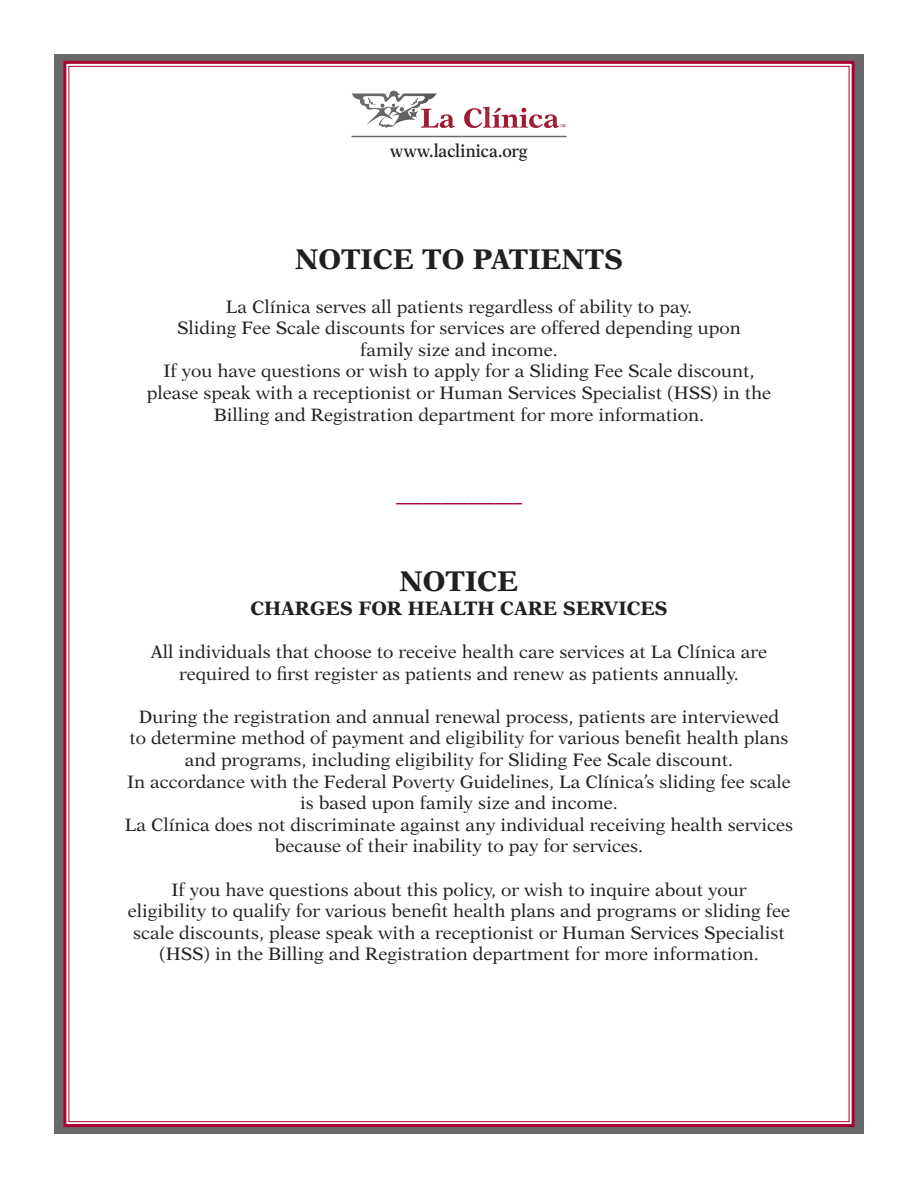
<style>
.page{position:relative;width:918px;height:1188px;background:#fff}
.page>*{position:absolute;margin:0;border:0;box-sizing:border-box;transform-origin:0 0}
.t1{font:700 28.5px "New Aster";color:#231f20}
.t2{font:700 19.5px "New Aster";color:#231f20}
.t3{font:18px/21.6px "New Aster";color:#231f20;text-align:center}
.t4{font:600 18px "New Aster";letter-spacing:.01em;color:#231f20;scale:.88 1}
.t5{font:18px "Futura";color:#a90332}
</style>
<div class="page">
<div style="left:54px;top:54px;width:810px;height:1080px;background:#69696c"></div>
<div style="left:63px;top:60px;width:792px;height:1068px;background:#fff"></div>
<img style="left:351px;top:90px;width:216px;height:39px">
<hr style="left:352px;top:136px;width:214px;height:1px;background:#69696c">
<p class="t4" style="left:390px;top:140px;width:158px">www.laclinica.org</p>
<p class="t1" style="left:295px;top:243px;width:329px">NOTICE TO PATIENTS</p>
<p class="t3" style="left:226px;top:296px;width:468px">La Clínica serves all patients regardless of ability to pay.</p>
<p class="t3" style="left:177px;top:317px;width:565px">Sliding Fee Scale discounts for services are offered depending upon family size and income.</p>
<p class="t3" style="left:147px;top:360px;width:626px">If you have questions or wish to apply for a Sliding Fee Scale discount, please speak with a receptionist or Human Services Specialist (HSS) in the<br>Billing and Registration department for more information.</p>
<p class="t5" style="left:396px;top:482px;width:127px">______________</p>
<p class="t1" style="left:400px;top:564px;width:120px">NOTICE</p>
<p class="t2" style="left:250px;top:596px;width:419px">CHARGES FOR HEALTH CARE SERVICES</p>
<p class="t3" style="left:151px;top:641px;width:618px">All individuals that choose to receive health care services at La Clínica are required to first register as patients and renew as patients annually.</p>
<p class="t3" style="left:125px;top:706px;width:670px">During the registration and annual renewal process, patients are interviewed<br>to determine method of payment and eligibility for various benefit health plans and programs, including eligibility for Sliding Fee Scale discount.<br>In accordance with the Federal Poverty Guidelines, La Clínica’s sliding fee scale is based upon family size and income.<br>La Clínica does not discriminate against any individual receiving health services because of their inability to pay for services.</p>
<p class="t3" style="left:128px;top:878px;width:664px">If you have questions about this policy, or wish to inquire about your<br>eligibility to qualify for various benefit health plans and programs or sliding fee scale discounts, please speak with a receptionist or Human Services Specialist (HSS) in the Billing and Registration department for more information.</p>
</div>
